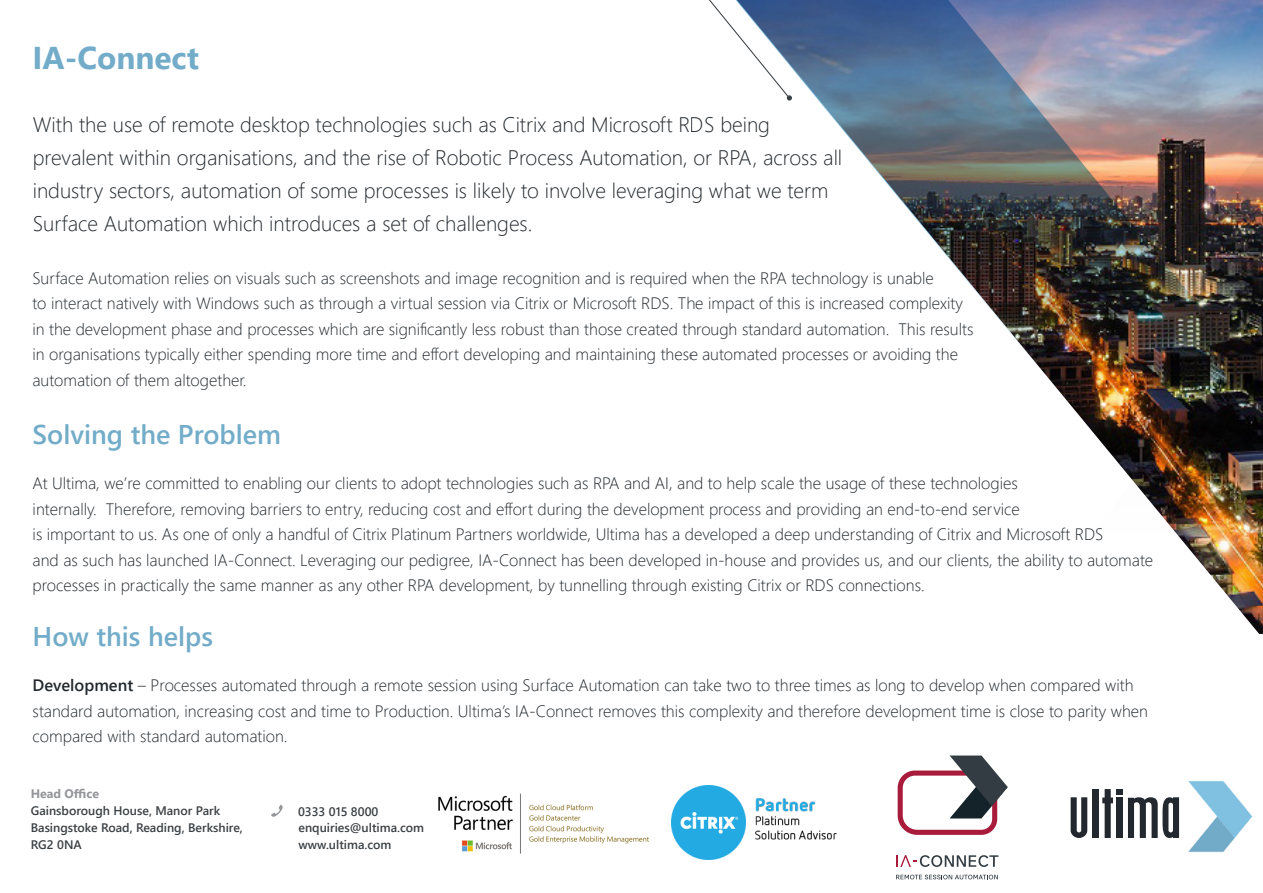
<style>
.page{position:relative;width:1263px;height:893px;background:#fff}
.page>*{position:absolute;margin:0;border:0;box-sizing:border-box;transform-origin:0 0}
.Intro_Para_13pt_16pt{font:700 31.5px "Segoe UI";color:#72acc9}
.Intro_Para_13pt_16pt-2{font:600 27px "Segoe UI";color:#72acc9}
.Intro_Para_13pt_16pt-3{font:300 21px/33px "Segoe UI";color:#22282d}
.Intro_Para_13pt_16pt-4{font:300 16.5px/25.5px "Segoe UI";color:#22282d}
.Address_details_body{font:600 12.3px/17px "Segoe UI";color:#3a4045}
.hyperlinks{font:600 12.3px "Segoe UI";color:#3a4045}
.Address_details_Tel{font:600 12.3px "Segoe UI";color:#3a4045}
.t1{font:700 12.3px "Segoe UI";color:#939598}
.s1{font-weight:600}
</style>
<div class="page">
<img style="left:1058px;top:390px;width:205px;height:244px">
<img style="left:709px;top:0;width:554px;height:390px">
<svg style="left:271px;top:805px;width:12px;height:12px"></svg>
<div style="left:1093px;top:789px;width:6px;height:49px;background:#22282d"></div>
<svg style="left:1102px;top:789px;width:20px;height:49px"></svg>
<svg style="left:1071px;top:797px;width:16px;height:41px"></svg>
<svg style="left:1128px;top:797px;width:51px;height:41px"></svg>
<img style="left:1188px;top:781px;width:65px;height:72px">
<img style="left:438px;top:793px;width:211px;height:61px">
<img style="left:672px;top:786px;width:165px;height:74px">
<svg style="left:896px;top:875px;width:102px;height:4px"></svg>
<svg style="left:896px;top:855px;width:102px;height:12px"></svg>
<svg style="left:897px;top:755px;width:111px;height:80px"></svg>
<p class="Intro_Para_13pt_16pt" style="left:33px;top:28px;width:168px">IA-Connect</p>
<p class="Intro_Para_13pt_16pt-3" style="left:33px;top:106px;width:811px">With the use of remote desktop technologies such as Citrix and Microsoft RDS being prevalent within organisations, and the rise of Robotic Process Automation, or RPA, across all industry sectors, automation of some processes is likely to involve leveraging what we term Surface Automation which introduces a set of challenges.</p>
<p class="Intro_Para_13pt_16pt-4" style="left:32px;top:263px;width:932px">Surface Automation relies on visuals such as screenshots and image recognition and is required when the RPA technology is unable<br>to interact natively with Windows such as through a virtual session via Citrix or Microsoft RDS. The impact of this is increased complexity</p>
<p class="Intro_Para_13pt_16pt-4" style="left:32px;top:314px;width:942px">in the development phase and processes which are significantly less robust than those created through standard automation. This results in organisations typically either spending more time and effort developing and maintaining these automated processes or avoiding the automation of them altogether.</p>
<p class="Intro_Para_13pt_16pt-2" style="left:33px;top:409px;width:250px">Solving the Problem</p>
<p class="Intro_Para_13pt_16pt-4" style="left:33px;top:469px;width:1122px">At Ultima, we’re committed to enabling our clients to adopt technologies such as RPA and AI, and to help scale the usage of these technologies<br>internally. Therefore, removing barriers to entry, reducing cost and effort during the development process and providing an end-to-end service<br>is important to us. As one of only a handful of Citrix Platinum Partners worldwide, Ultima has a developed a deep understanding of Citrix and Microsoft RDS<br>and as such has launched IA-Connect. Leveraging our pedigree, IA-Connect has been developed in-house and provides us, and our clients, the ability to automate processes in practically the same manner as any other RPA development, by tunnelling through existing Citrix or RDS connections.</p>
<p class="Intro_Para_13pt_16pt-2" style="left:33px;top:611px;width:182px">How this helps</p>
<p class="Intro_Para_13pt_16pt-4" style="left:33px;top:671px;width:1117px"><span class="s1">Development</span> – Processes automated through a remote session using Surface Automation can take two to three times as long to develop when compared with standard automation, increasing cost and time to Production. Ultima’s IA-Connect removes this complexity and therefore development time is close to parity when compared with standard automation.</p>
<p class="t1" style="left:31px;top:782px;width:70px">Head Office</p>
<p class="Address_details_body" style="left:31px;top:801px;width:214px">Gainsborough House, Manor Park<br>Basingstoke Road, Reading, Berkshire,<br>RG2 0NA</p>
<p class="Address_details_Tel" style="left:298px;top:800px;width:82px">0333 015 8000</p>
<p class="hyperlinks" style="left:299px;top:816px;width:127px">enquiries@ultima.com</p>
<p class="hyperlinks" style="left:299px;top:833px;width:95px">www.ultima.com</p>
</div>
